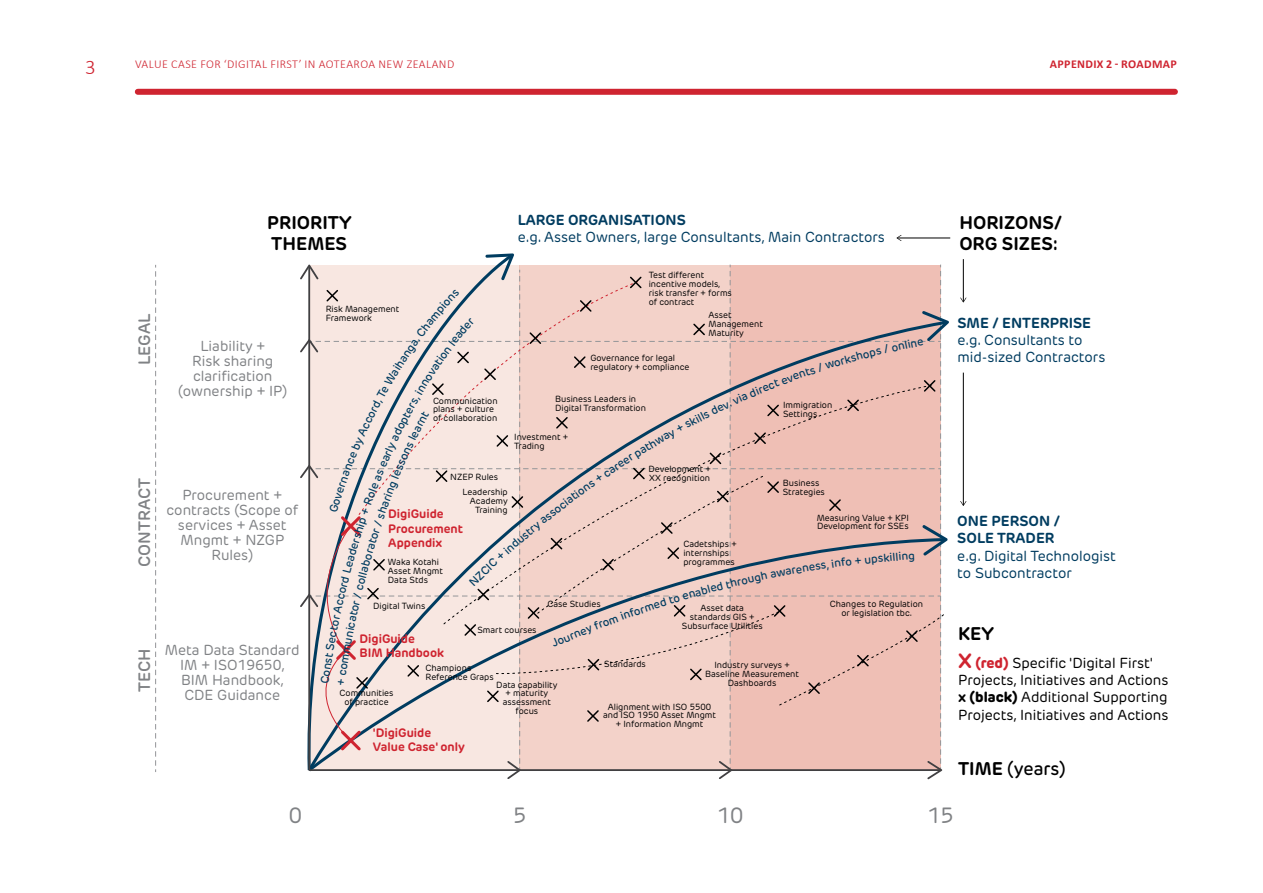
<style>
.page{position:relative;width:1263px;height:893px;background:#fff}
.page>*{position:absolute;margin:0;border:0;box-sizing:border-box;transform-origin:0 0}
.t1{font:21.75px "New Rubrik";color:#808285}
.t2{font:300 21px "Calibri";color:#cf2430}
.t3{font:700 18.15px/21.1px "New Rubrik";color:#000}
.t4{font:500 18.15px "New Rubrik";letter-spacing:-.005em;color:#000}
.t5{font:600 16.35px "New Rubrik";color:#808285}
.t6{font:14.4px/15px "New Rubrik";color:#808285;text-align:center}
.t7{font:14.4px/17.2px "New Rubrik";color:#003c60}
.t8{font:14.4px/17.2px "New Rubrik";color:#000}
.t9{font:700 14.4px/17.2px "New Rubrik";color:#003c60}
.t10{font:700 12.15px/14.5px "New Rubrik";color:#cf2430}
.t11{font:300 12px "Calibri";letter-spacing:.04em;color:#cf2430}
.t12{font:700 12px "Calibri";letter-spacing:.03em;color:#cf2430}
.t13{font:500 11.4px "New Rubrik";color:#003c60}
.t14{font:8.85px/8.9px "New Rubrik";color:#000}
.s1{font-weight:700;font-size:20.4px;color:#cf2430}
.s2{font-weight:800;color:#cf2430}
.s3{font-weight:700}
.s4{font-weight:800}
</style>
<div class="page">
<div style="left:138px;top:89px;width:1037px;height:6px;background:#cf2430"></div>
<svg style="left:155px;top:265px;width:1px;height:507px"></svg>
<hr style="left:897px;top:238px;width:53px;height:1px;background:#000">
<svg style="left:896px;top:235px;width:5px;height:6px"></svg>
<hr style="left:963px;top:259px;width:1px;height:43px;background:#000">
<svg style="left:960px;top:297px;width:6px;height:5px"></svg>
<hr style="left:963px;top:373px;width:1px;height:132px;background:#000">
<svg style="left:960px;top:501px;width:6px;height:5px"></svg>
<svg style="left:300px;top:253px;width:649px;height:527px;background:#eccfc8"></svg>
<h2 class="t2" style="left:85px;top:54px;width:12px">3</h2>
<h3 class="t11" style="left:135px;top:56px;width:321px">VALUE CASE FOR ‘DIGITAL FIRST’ IN AOTEAROA NEW ZEALAND</h3>
<h3 class="t12" style="left:1050px;top:55px;width:128px">APPENDIX 2 - ROADMAP</h3>
<h3 class="t5" style="left:134px;top:365px;width:53px;rotate:-90deg">LEGAL</h3>
<h3 class="t5" style="left:134px;top:567px;width:90px;rotate:-90deg">CONTRACT</h3>
<h3 class="t5" style="left:134px;top:692px;width:45px;rotate:-90deg">TECH</h3>
<h3 class="t3" style="left:267px;top:212px;width:86px">PRIORITY<br>THEMES</h3>
<h3 class="t6" style="left:178px;top:339px;width:110px">Liability +<br>Risk sharing clarification (ownership + IP)</h3>
<p class="t14" style="left:326px;top:304px;width:75px">Risk Management<br>Framework</p>
<p class="t14" style="left:433px;top:396px;width:66px">Communication plans + culture of collaboration</p>
<h3 class="t9" style="left:518px;top:211px;width:170px">LARGE ORGANISATIONS</h3>
<h3 class="t7" style="left:518px;top:228px;width:369px">e.g. Asset Owners, large Consultants, Main Contractors</h3>
<p class="t14" style="left:649px;top:271px;width:85px">Test different incentive models, risk transfer + forms of contract</p>
<p class="t14" style="left:590px;top:353px;width:101px">Governance for legal regulatory + compliance</p>
<p class="t14" style="left:708px;top:310px;width:56px">Asset<br>Management<br>Maturity</p>
<p class="t14" style="left:555px;top:394px;width:92px">Business Leaders in<br>Digital Transformation</p>
<p class="t14" style="left:514px;top:432px;width:56px">Investment +<br>Trading</p>
<p class="t13" style="left:693px;top:413px;width:16px;rotate:-27deg">i lls</p>
<p class="t14" style="left:783px;top:401px;width:51px">Immigration<br>Settings</p>
<h3 class="t6" style="left:166px;top:488px;width:134px">Procurement + contracts (Scope of services + Asset<br>Mngmt + NZGP<br>Rules)</h3>
<h3 class="t6" style="left:165px;top:643px;width:136px">Meta Data Standard<br>IM + ISO19650,<br>BIM Handbook,<br>CDE Guidance</h3>
<p class="t14" style="left:648px;top:465px;width:64px">Development +<br>XX recognition</p>
<p class="t14" style="left:450px;top:473px;width:49px">NZEP Rules</p>
<p class="t14" style="left:783px;top:478px;width:44px">Business<br>Strategies</p>
<p class="t14" style="left:463px;top:487px;width:47px;text-align:right">Leadership<br>Academy<br>Training</p>
<p class="t13" style="left:556px;top:501px;width:22px;rotate:-37deg">ciat</p>
<h3 class="t10" style="left:388px;top:507px;width:76px">DigiGuide<br>Procurement<br>Appendix</h3>
<p class="t14" style="left:817px;top:513px;width:94px">Measuring Value + KPI<br>Development for SSEs</p>
<p class="t14" style="left:683px;top:539px;width:55px">Cadetships + internships programmes</p>
<p class="t14" style="left:682px;top:604px;width:82px;text-align:center">Asset data standards GIS +<br>Subsurface Utilities</p>
<p class="t13" style="left:877px;top:551px;width:22px;rotate:-5deg">skil</p>
<p class="t13" style="left:895px;top:550px;width:21px;rotate:-4deg">ling</p>
<p class="t14" style="left:830px;top:600px;width:95px;text-align:center">Changes to Regulation or legislation tbc.</p>
<p class="t13" style="left:825px;top:558px;width:22px;rotate:-8deg">, inf</p>
<p class="t14" style="left:388px;top:558px;width:57px">Waka Kotahi<br>Asset Mngmt<br>Data Stds</p>
<p class="t14" style="left:547px;top:599px;width:55px">Case Studies</p>
<p class="t14" style="left:373px;top:601px;width:54px">Digital Twins</p>
<p class="t13" style="left:621px;top:609px;width:24px;rotate:-19deg">nfor</p>
<p class="t14" style="left:477px;top:625px;width:61px">Smart courses</p>
<h3 class="t10" style="left:360px;top:631px;width:86px">DigiGuide<br>BIM Handbook</h3>
<p class="t14" style="left:426px;top:663px;width:70px">Champions<br>Reference Graps</p>
<p class="t14" style="left:604px;top:659px;width:43px">Standards</p>
<p class="t14" style="left:705px;top:660px;width:95px;text-align:center">Industry surveys +<br>Baseline Measurement<br>Dashboards</p>
<p class="t14" style="left:496px;top:680px;width:63px;text-align:center">Data capability + maturity assessment focus</p>
<p class="t14" style="left:340px;top:689px;width:56px;text-align:center">Communities of practice</p>
<p class="t14" style="left:603px;top:702px;width:115px;text-align:center">Alignment with ISO 5500 and ISO 1950 Asset Mngmt + Information Mngmt</p>
<h3 class="t10" style="left:373px;top:725px;width:94px">'DigiGuide<br>Value Case' only</h3>
<h3 class="t3" style="left:959px;top:212px;width:104px">HORIZONS/<br>ORG SIZES:</h3>
<h3 class="t9" style="left:957px;top:314px;width:135px">SME / ENTERPRISE</h3>
<h3 class="t7" style="left:957px;top:331px;width:149px">e.g. Consultants to mid-sized Contractors</h3>
<h3 class="t9" style="left:957px;top:512px;width:104px">ONE PERSON /<br>SOLE TRADER</h3>
<h3 class="t7" style="left:957px;top:547px;width:160px">e.g. Digital Technologist to Subcontractor</h3>
<h3 class="t3" style="left:958px;top:623px;width:37px">KEY</h3>
<h3 class="t8" style="left:958px;top:654px;width:212px"><span class="s1">X</span> <span class="s2">(red)</span> Specific 'Digital First' Projects, Initiatives and Actions <span class="s3">x</span> <span class="s4">(black)</span> Additional Supporting Projects, Initiatives and Actions</h3>
<h3 class="t4" style="left:958px;top:758px;width:109px"><span class="s3">TIME</span> (years)</h3>
<h1 class="t1" style="left:289px;top:802px;width:15px">0</h1>
<h1 class="t1" style="left:513px;top:802px;width:15px">5</h1>
<h1 class="t1" style="left:717px;top:802px;width:28px">10</h1>
<h1 class="t1" style="left:927px;top:802px;width:28px">15</h1>
</div>
